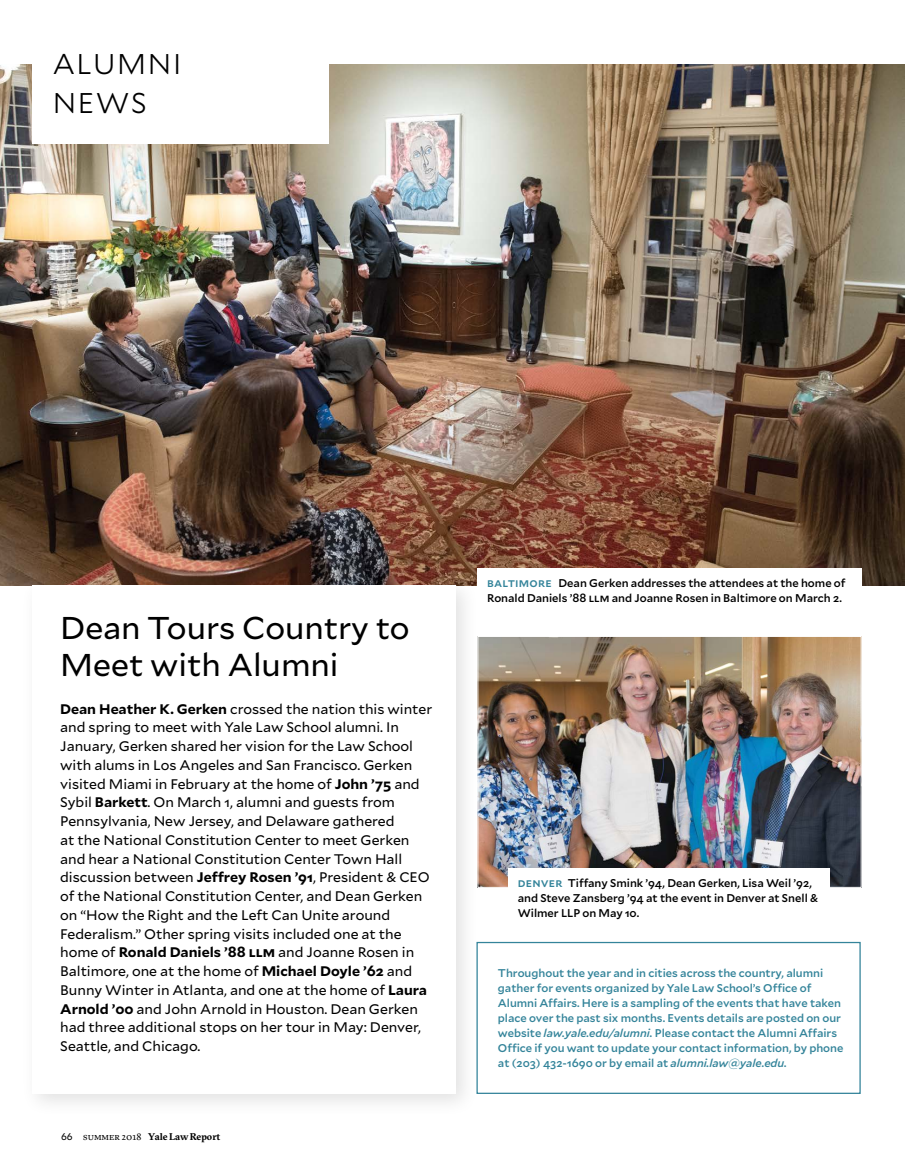
<style>
.page{position:relative;width:905px;height:1175px;background:#fff}
.page>*{position:absolute;margin:0;border:0;box-sizing:border-box;transform-origin:0 0}
.t1{font:31.5px/37.5px "Mallory";color:#000}
.t2{font:300 28.5px/39px "Mallory";letter-spacing:.06em;color:#000}
.t3{font:13.8px/18.8px "Mallory";color:#000}
.t4{font:500 11.25px/15px "Mallory";color:#34849a}
.t5{font:500 11.25px/15px "Mallory";color:#000}
.t6{font:700 9.75px "GT Sectra Trial";color:#000}
.s1{font-weight:700}
.s2{font-family:"Mallory";font-weight:400}
.s3{font-family:"Lyon Text";font-weight:400;font-size:9.45px}
.s4{font-family:"Lyon Text";font-weight:400}
.s5{font-size:12px;color:#34849a}
.s6{font-style:italic}
</style>
<div class="page">
<img style="left:0;top:64px;width:904px;height:521px">
<img style="left:479px;top:638px;width:380px;height:247px">
<div style="left:32px;top:0;width:296px;height:143px;background:#fff"></div>
<div style="left:20px;top:573px;width:459px;height:544px;background:#000;opacity:.12"></div>
<div style="left:32px;top:585px;width:424px;height:509px;background:#fff"></div>
<div style="left:476px;top:941px;width:384px;height:153px;border:1px solid #34849a"></div>
<div style="left:477px;top:568px;width:384px;height:54px;background:#fff"></div>
<div style="left:508px;top:868px;width:321px;height:61px;background:#fff"></div>
<h2 class="t2" style="left:53px;top:43px;width:130px">ALUMNI<br>NEWS</h2>
<h1 class="t1" style="left:60px;top:607px;width:351px">Dean Tours Country to<br>Meet with Alumni</h1>
<p class="t3" style="left:60px;top:698px;width:373px"><span class="s1">Dean Heather K. Gerken</span> crossed the nation this winter and spring to meet with Yale Law School alumni. In January, Gerken shared her vision for the Law School with alums in Los Angeles and San Francisco. Gerken visited Miami in February at the home of <span class="s1">John ’75</span> and Sybil <span class="s1">Barkett</span>. On March 1, alumni and guests from Pennsylvania, New Jersey, and Delaware gathered<br>at the National Constitution Center to meet Gerken and hear a National Constitution Center Town Hall discussion between <span class="s1">Jeffrey Rosen ’91</span>, President &amp; CEO of the National Constitution Center, and Dean Gerken on “How the Right and the Left Can Unite around Federalism.” Other spring visits included one at the home of <span class="s1">Ronald Daniels ’88 llm</span> and Joanne Rosen in Baltimore, one at the home of <span class="s1">Michael Doyle ’62</span> and Bunny Winter in Atlanta, and one at the home of <span class="s1">Laura Arnold ’00</span> and John Arnold in Houston. Dean Gerken had three additional stops on her tour in May: Denver, Seattle, and Chicago.</p>
<p class="t6" style="left:61px;top:1132px;width:161px"><span class="s2">66</span> <span class="s3">summer</span> <span class="s4">2018</span> Yale LawReport</p>
<p class="t5" style="left:487px;top:575px;width:360px"><span class="s5">baltimore</span> Dean Gerken addresses the attendees at the home of<br>Ronald Daniels ’88 llm and Joanne Rosen in Baltimore on March 2.</p>
<p class="t5" style="left:517px;top:875px;width:302px"><span class="s5">Denver</span> Tiffany Smink ’94, Dean Gerken, Lisa Weil ’92, and Steve Zansberg ’94 at the event in Denver at Snell &amp;<br>Wilmer LLP on May 10.</p>
<p class="t4" style="left:498px;top:964px;width:347px">Throughout the year and in cities across the country, alumni gather for events organized by Yale Law School’s Office of Alumni Affairs. Here is a sampling of the events that have taken place over the past six months. Events details are posted on our website <span class="s6">law.yale.edu/alumni.</span> Please contact the Alumni Affairs Office if you want to update your contact information, by phone at (203) 432-1690 or by email at <span class="s6">alumni.law@yale.edu.</span></p>
</div>
